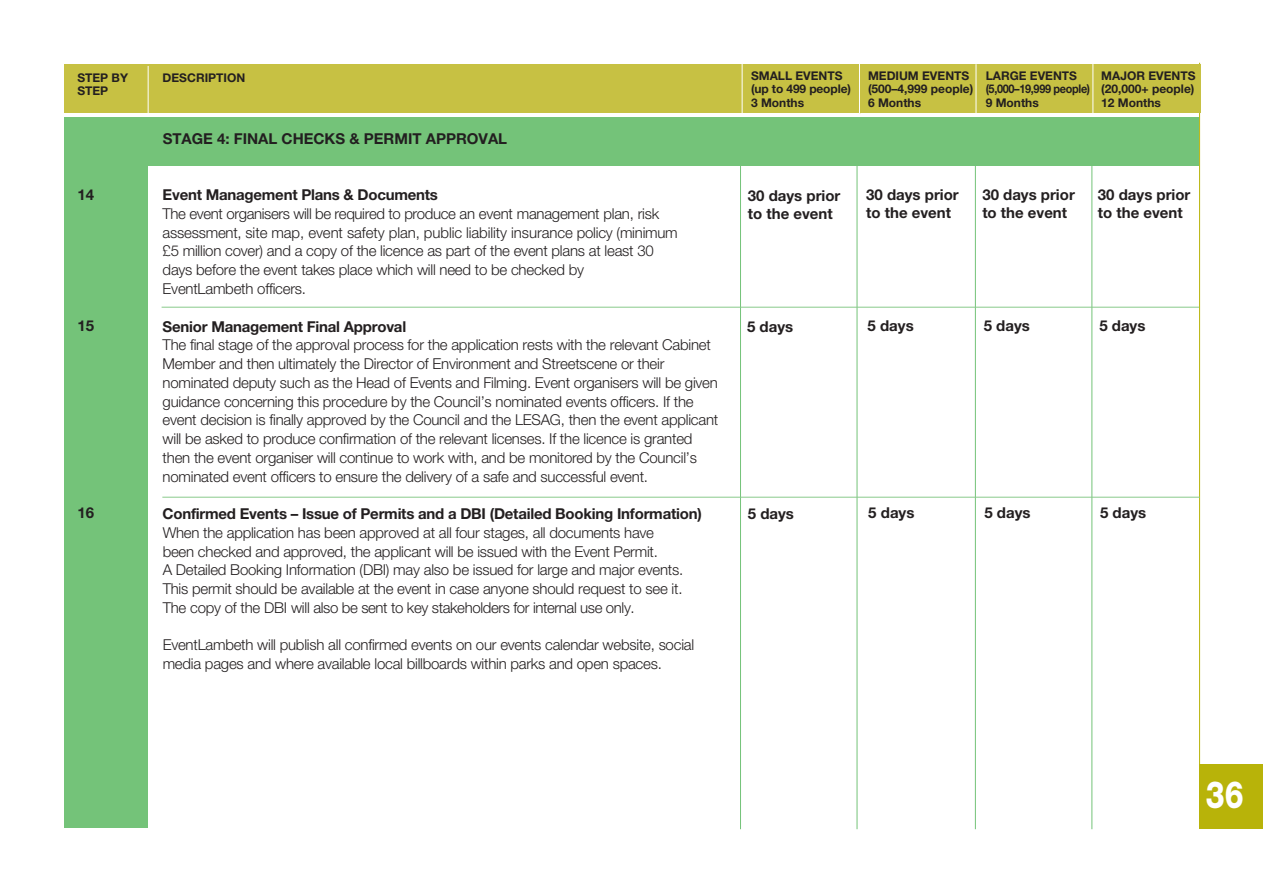
<style>
.page{position:relative;width:1263px;height:893px;background:#fff}
.page>*{position:absolute;margin:0;border:0;box-sizing:border-box;transform-origin:0 0}
.t1{font:800 37.5px "Helvetica Neue LT Std";color:#fff;scale:.8 1}
.t2{font:300 15px/18.8px "Helvetica Neue LT Std";letter-spacing:-.015em;color:#231f20}
.t3{font:700 15px/18px "Helvetica Neue LT Std";color:#231f20}
.t4{font:700 12px/13.5px "Helvetica Neue LT Std";color:#231f20}
</style>
<div class="page">
<div style="left:148px;top:117px;width:1051px;height:48px;background:#74c379"></div>
<div style="left:64px;top:117px;width:84px;height:711px;background:#74c379"></div>
<hr style="left:1091px;top:163px;width:1px;height:666px;background:#74c379">
<hr style="left:975px;top:154px;width:1px;height:675px;background:#74c379">
<hr style="left:857px;top:163px;width:1px;height:666px;background:#74c379">
<hr style="left:740px;top:163px;width:1px;height:666px;background:#74c379">
<hr style="left:1199px;top:63px;width:1px;height:765px;background:#b8b309">
<div style="left:1199px;top:764px;width:64px;height:65px;background:#b8b309"></div>
<div style="left:64px;top:65px;width:1136px;height:48px;background:#c7c143"></div>
<hr style="left:859px;top:61px;width:1px;height:52px;background:#fff">
<hr style="left:976px;top:64px;width:1px;height:49px;background:#fff">
<hr style="left:1092px;top:61px;width:1px;height:52px;background:#fff">
<hr style="left:742px;top:61px;width:1px;height:52px;background:#fff">
<hr style="left:148px;top:66px;width:1px;height:50px;background:#fff">
<hr style="left:162px;top:307px;width:1037px;height:1px;background:#89ca8b">
<hr style="left:162px;top:497px;width:1038px;height:1px;background:#89ca8b">
<p class="t4" style="left:77px;top:70px;width:52px">STEP BY<br>STEP</p>
<p class="t4" style="left:163px;top:70px;width:84px">DESCRIPTION</p>
<p class="t4" style="left:751px;top:69px;width:101px">SMALL EVENTS (up to 499 people)<br>3 Months</p>
<p class="t4" style="left:868px;top:69px;width:107px">MEDIUM EVENTS (500–4,999 people)<br>6 Months</p>
<p class="t4" style="left:986px;top:69px;width:106px">LARGE EVENTS (5,000–19,999 people)<br>9 Months</p>
<p class="t4" style="left:1101px;top:69px;width:96px;text-align:justify">MAJOR EVENTS (20,000+ people)<br>12 Months</p>
<p class="t3" style="left:163px;top:130px;width:346px">STAGE 4: FINAL CHECKS &amp; PERMIT APPROVAL</p>
<p class="t3" style="left:163px;top:186px;width:277px">Event Management Plans &amp; Documents</p>
<p class="t2" style="left:163px;top:204px;width:517px">The event organisers will be required to produce an event management plan, risk assessment, site map, event safety plan, public liability insurance policy (minimum £5 million cover) and a copy of the licence as part of the event plans at least 30 days before the event takes place which will need to be checked by EventLambeth officers.</p>
<p class="t3" style="left:163px;top:317px;width:245px">Senior Management Final Approval</p>
<p class="t2" style="left:163px;top:335px;width:557px">The final stage of the approval process for the application rests with the relevant Cabinet Member and then ultimately the Director of Environment and Streetscene or their nominated deputy such as the Head of Events and Filming. Event organisers will be given guidance concerning this procedure by the Council’s nominated events officers. If the event decision is finally approved by the Council and the LESAG, then the event applicant will be asked to produce confirmation of the relevant licenses. If the licence is granted then the event organiser will continue to work with, and be monitored by the Council’s nominated event officers to ensure the delivery of a safe and successful event.</p>
<p class="t3" style="left:163px;top:504px;width:541px">Confirmed Events – Issue of Permits and a DBI (Detailed Booking Information)</p>
<p class="t2" style="left:163px;top:523px;width:522px">When the application has been approved at all four stages, all documents have been checked and approved, the applicant will be issued with the Event Permit.<br>A Detailed Booking Information (DBI) may also be issued for large and major events.<br>This permit should be available at the event in case anyone should request to see it.<br>The copy of the DBI will also be sent to key stakeholders for internal use only.</p>
<p class="t2" style="left:163px;top:635px;width:533px">EventLambeth will publish all confirmed events on our events calendar website, social media pages and where available local billboards within parks and open spaces.</p>
<p class="t3" style="left:866px;top:186px;width:94px">30 days prior to the event</p>
<p class="t3" style="left:982px;top:186px;width:94px">30 days prior to the event</p>
<p class="t3" style="left:1098px;top:186px;width:94px">30 days prior to the event</p>
<p class="t3" style="left:77px;top:186px;width:18px">14</p>
<p class="t3" style="left:748px;top:186px;width:94px">30 days prior to the event</p>
<p class="t3" style="left:747px;top:317px;width:48px">5 days</p>
<p class="t3" style="left:868px;top:316px;width:48px">5 days</p>
<p class="t3" style="left:984px;top:316px;width:48px">5 days</p>
<p class="t3" style="left:1099px;top:316px;width:48px">5 days</p>
<p class="t3" style="left:77px;top:316px;width:18px">15</p>
<p class="t3" style="left:77px;top:503px;width:18px">16</p>
<p class="t3" style="left:748px;top:504px;width:48px">5 days</p>
<p class="t3" style="left:868px;top:503px;width:48px">5 days</p>
<p class="t3" style="left:984px;top:503px;width:48px">5 days</p>
<p class="t3" style="left:1100px;top:503px;width:48px">5 days</p>
<h1 class="t1" style="left:1206px;top:772px;width:49px">36</h1>
</div>
